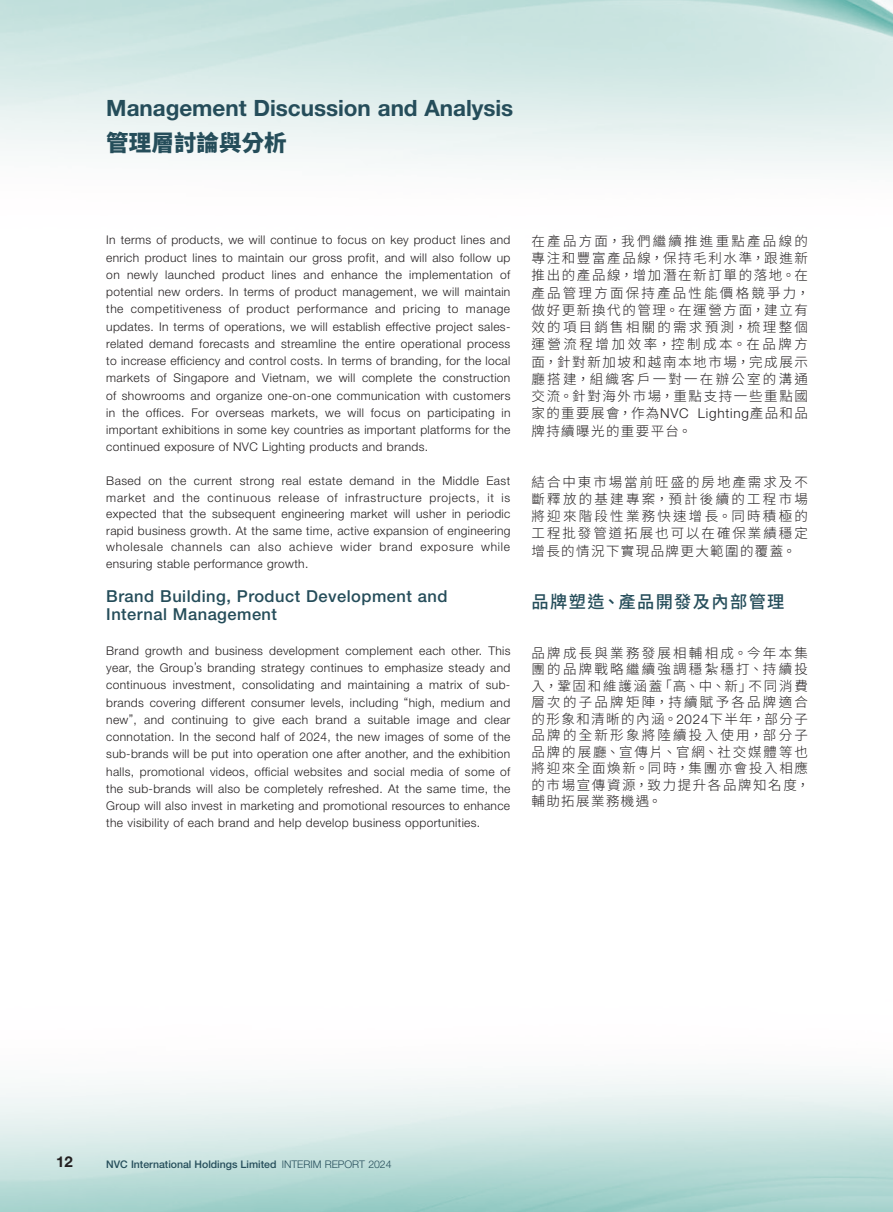
<style>
.page{position:relative;width:893px;height:1212px;background:#fff}
.page>*{position:absolute;margin:0;border:0;box-sizing:border-box;transform-origin:0 0}
.t1{font:700 22.5px "Helvetica Neue LT Std";color:#254d5a}
.t2{font:800 22.5px "Source Han Sans TC";letter-spacing:.005em;color:#254d5a}
.C_Heading_1{font:500 17.25px "Source Han Sans TC";letter-spacing:.08em;color:#254d5a}
.Heading_1{font:500 16.5px/18px "Helvetica Neue LT Std";letter-spacing:.03em;color:#254d5a}
.t3{font:700 15px "Helvetica Neue LT Std";color:#231f20}
.C_Body_Text{font:300 13.5px/16.5px "Source Han Sans TC";letter-spacing:.14em;color:#231f20;text-align:justify}
.C_Body_Text-2{font:300 13.5px/17.2px "Source Han Sans TC";letter-spacing:.12em;color:#231f20}
.Body_Text{font:300 12px/17.2px "Helvetica Neue LT Std";letter-spacing:.03em;color:#231f20;text-align:justify}
.t4{font:500 10.5px "Helvetica Neue LT Std";color:#254d5a}
.s1{font-family:"Helvetica Neue LT Std"}
.s2{font-weight:300}
</style>
<div class="page">
<img style="left:0;top:0;width:893px;height:1212px">
<h1 class="t1" style="left:106px;top:94px;width:408px">Management Discussion and Analysis</h1>
<h1 class="t2" style="left:106px;top:130px;width:182px">管理層討論與分析</h1>
<p class="Body_Text" style="left:106px;top:231px;width:406px">In terms of products, we will continue to focus on key product lines and enrich product lines to maintain our gross profit, and will also follow up on newly launched product lines and enhance the implementation of potential new orders. In terms of product management, we will maintain the competitiveness of product performance and pricing to manage updates. In terms of operations, we will establish effective project sales&shy;related demand forecasts and streamline the entire operational process to increase efficiency and control costs. In terms of branding, for the local markets of Singapore and Vietnam, we will complete the construction of showrooms and organize one-on-one communication with customers in the offices. For overseas markets, we will focus on participating in important exhibitions in some key countries as important platforms for the continued exposure of NVC Lighting products and brands.</p>
<p class="Body_Text" style="left:106px;top:472px;width:406px;line-height:16.5px">Based on the current strong real estate demand in the Middle East market and the continuous release of infrastructure projects, it is expected that the subsequent engineering market will usher in periodic rapid business growth. At the same time, active expansion of engineering wholesale channels can also achieve wider brand exposure while ensuring stable performance growth.</p>
<p class="Heading_1" style="left:106px;top:587px;width:343px">Brand Building, Product Development and<br>Internal Management</p>
<p class="Body_Text" style="left:106px;top:642px;width:406px">Brand growth and business development complement each other. This year, the Group’s branding strategy continues to emphasize steady and continuous investment, consolidating and maintaining a matrix of sub&shy;brands covering different consumer levels, including “high, medium and new”, and continuing to give each brand a suitable image and clear connotation. In the second half of 2024, the new images of some of the sub-brands will be put into operation one after another, and the exhibition halls, promotional videos, official websites and social media of some of the sub-brands will also be completely refreshed. At the same time, the Group will also invest in marketing and promotional resources to enhance the visibility of each brand and help develop business opportunities.</p>
<p class="C_Body_Text-2" style="left:531px;top:232px;width:280px">在產品方面，我們繼續推進重點產品線的專注和豐富產品線，保持毛利水準，跟進新推出的產品線，增加潛在新訂單的落地。在產品管理方面保持產品性能價格競爭力，做好更新換代的管理。在運營方面，建立有效的項目銷售相關的需求預測，梳理整個運營流程增加效率，控制成本。在品牌方面，針對新加坡和越南本地市場，完成展示廳搭建，組織客戶一對一在辦公室的溝通交流。針對海外市場，重點支持一些重點國家的重要展會，作為<span class="s1">NVC Lighting</span>產品和品牌持續曝光的重要平台。</p>
<p class="C_Body_Text" style="left:531px;top:473px;width:278px;line-height:17.2px">結合中東市場當前旺盛的房地產需求及不斷釋放的基建專案，預計後續的工程市場將迎來階段性業務快速增長。同時積極的工程批發管道拓展也可以在確保業績穩定增長的情況下實現品牌更大範圍的覆蓋。</p>
<p class="C_Heading_1" style="left:531px;top:592px;width:254px">品牌塑造、產品開發及內部管理</p>
<p class="C_Body_Text" style="left:531px;top:645px;width:280px;text-align:left">品牌成長與業務發展相輔相成。今年本集團的品牌戰略繼續強調穩紮穩打、持續投入，鞏固和維護涵蓋「高、中、新」不同消費層次的子品牌矩陣，持續賦予各品牌適合的形象和清晰的內涵。<span class="s1">2024</span>下半年，部分子品牌的全新形象將陸續投入使用，部分子品牌的展廳、宣傳片、官網、社交媒體等也將迎來全面煥新。同時，集團亦會投入相應的市場宣傳資源，致力提升各品牌知名度，輔助拓展業務機遇。</p>
<p class="t3" style="left:56px;top:1152px;width:18px">12</p>
<p class="t4" style="left:106px;top:1158px;width:287px">NVC International Holdings Limited <span class="s2">INTERIM REPORT 2024</span></p>
</div>
